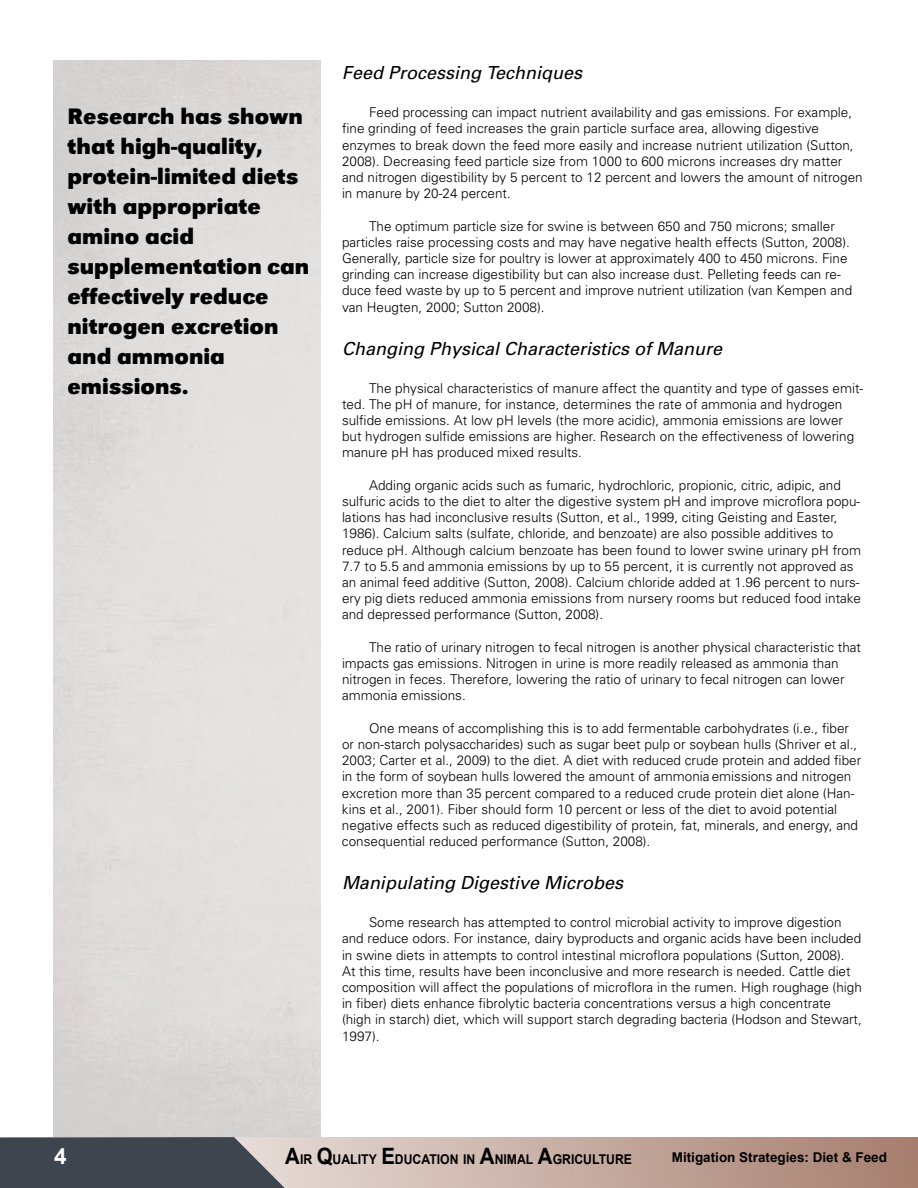
<style>
.page{position:relative;width:918px;height:1188px;background:#fff}
.page>*{position:absolute;margin:0;border:0;box-sizing:border-box;transform-origin:0 0}
.t1{font:700 23.25px/30px "URW Grotesk T";color:#000}
.t2{font:700 22.5px "Arial";color:#fff}
.t3{font:italic 18px "Univers";color:#000}
.t4{font:300 13.5px/16.2px "Univers";color:#000}
.t5{font:700 13.5px "Arial";color:#000;scale:.91 1}
.t6{font:700 13.5px "Arial";color:#000}
.s1{font-size:22.5px}
</style>
<div class="page">
<svg style="left:285px;top:1137px;width:633px;height:51px;background:#c4a99f"></svg>
<svg style="left:0;top:1137px;width:285px;height:51px;background:#4e525b"></svg>
<h1 class="t1" style="left:68px;top:101px;width:243px">Research has shown that high-quality, protein-limited diets with appropriate amino acid supplementation can effectively reduce nitrogen excretion and ammonia emissions.</h1>
<h3 class="t3" style="left:342px;top:62px;width:242px">Feed Processing Techniques</h3>
<p class="t4" style="left:342px;top:104px;width:522px;text-indent:27px">Feed processing can impact nutrient availability and gas emissions. For example, fine grinding of feed increases the grain particle surface area, allowing digestive enzymes to break down the feed more easily and increase nutrient utilization (Sutton, 2008). Decreasing feed particle size from 1000 to 600 microns increases dry matter and nitrogen digestibility by 5 percent to 12 percent and lowers the amount of nitrogen in manure by 20-24 percent.</p>
<p class="t4" style="left:342px;top:217px;width:512px;text-indent:27px">The optimum particle size for swine is between 650 and 750 microns; smaller particles raise processing costs and may have negative health effects (Sutton, 2008).<br>Generally, particle size for poultry is lower at approximately 400 to 450 microns. Fine grinding can increase digestibility but can also increase dust. Pelleting feeds can re&shy;duce feed waste by up to 5 percent and improve nutrient utilization (van Kempen and van Heugten, 2000; Sutton 2008).</p>
<h3 class="t3" style="left:342px;top:337px;width:382px">Changing Physical Characteristics of Manure</h3>
<p class="t4" style="left:342px;top:379px;width:523px;text-indent:27px">The physical characteristics of manure affect the quantity and type of gasses emit&shy;ted. The pH of manure, for instance, determines the rate of ammonia and hydrogen sulfide emissions. At low pH levels (the more acidic), ammonia emissions are lower but hydrogen sulfide emissions are higher. Research on the effectiveness of lowering manure pH has produced mixed results.</p>
<p class="t4" style="left:342px;top:476px;width:521px;text-indent:27px">Adding organic acids such as fumaric, hydrochloric, propionic, citric, adipic, and sulfuric acids to the diet to alter the digestive system pH and improve microflora popu&shy;lations has had inconclusive results (Sutton, et al., 1999, citing Geisting and Easter, 1986). Calcium salts (sulfate, chloride, and benzoate) are also possible additives to reduce pH. Although calcium benzoate has been found to lower swine urinary pH from 7.7 to 5.5 and ammonia emissions by up to 55 percent, it is currently not approved as an animal feed additive (Sutton, 2008). Calcium chloride added at 1.96 percent to nurs&shy;ery pig diets reduced ammonia emissions from nursery rooms but reduced food intake and depressed performance (Sutton, 2008).</p>
<p class="t4" style="left:342px;top:638px;width:521px;text-indent:27px">The ratio of urinary nitrogen to fecal nitrogen is another physical characteristic that impacts gas emissions. Nitrogen in urine is more readily released as ammonia than nitrogen in feces. Therefore, lowering the ratio of urinary to fecal nitrogen can lower ammonia emissions.</p>
<p class="t4" style="left:342px;top:719px;width:521px;text-indent:27px">One means of accomplishing this is to add fermentable carbohydrates (i.e., fiber or non-starch polysaccharides) such as sugar beet pulp or soybean hulls (Shriver et al., 2003; Carter et al., 2009) to the diet. A diet with reduced crude protein and added fiber in the form of soybean hulls lowered the amount of ammonia emissions and nitrogen excretion more than 35 percent compared to a reduced crude protein diet alone (Han&shy;kins et al., 2001). Fiber should form 10 percent or less of the diet to avoid potential negative effects such as reduced digestibility of protein, fat, minerals, and energy, and consequential reduced performance (Sutton, 2008).</p>
<h3 class="t3" style="left:342px;top:872px;width:283px">Manipulating Digestive Microbes</h3>
<p class="t4" style="left:342px;top:914px;width:521px;text-indent:27px">Some research has attempted to control microbial activity to improve digestion and reduce odors. For instance, dairy byproducts and organic acids have been included in swine diets in attempts to control intestinal microflora populations (Sutton, 2008).<br>At this time, results have been inconclusive and more research is needed. Cattle diet composition will affect the populations of microflora in the rumen. High roughage (high in fiber) diets enhance fibrolytic bacteria concentrations versus a high concentrate (high in starch) diet, which will support starch degrading bacteria (Hodson and Stewart, 1997).</p>
<h2 class="t2" style="left:54px;top:1143px;width:14px">4</h2>
<p class="t5" style="left:285px;top:1152px;width:383px"><span class="s1">A</span>IR <span class="s1">Q</span>UALITY <span class="s1">E</span>DUCATION IN <span class="s1">A</span>NIMAL <span class="s1">A</span>GRICULTURE</p>
<p class="t6" style="left:672px;top:1150px;width:217px">Mitigation Strategies: Diet &amp; Feed</p>
</div>
